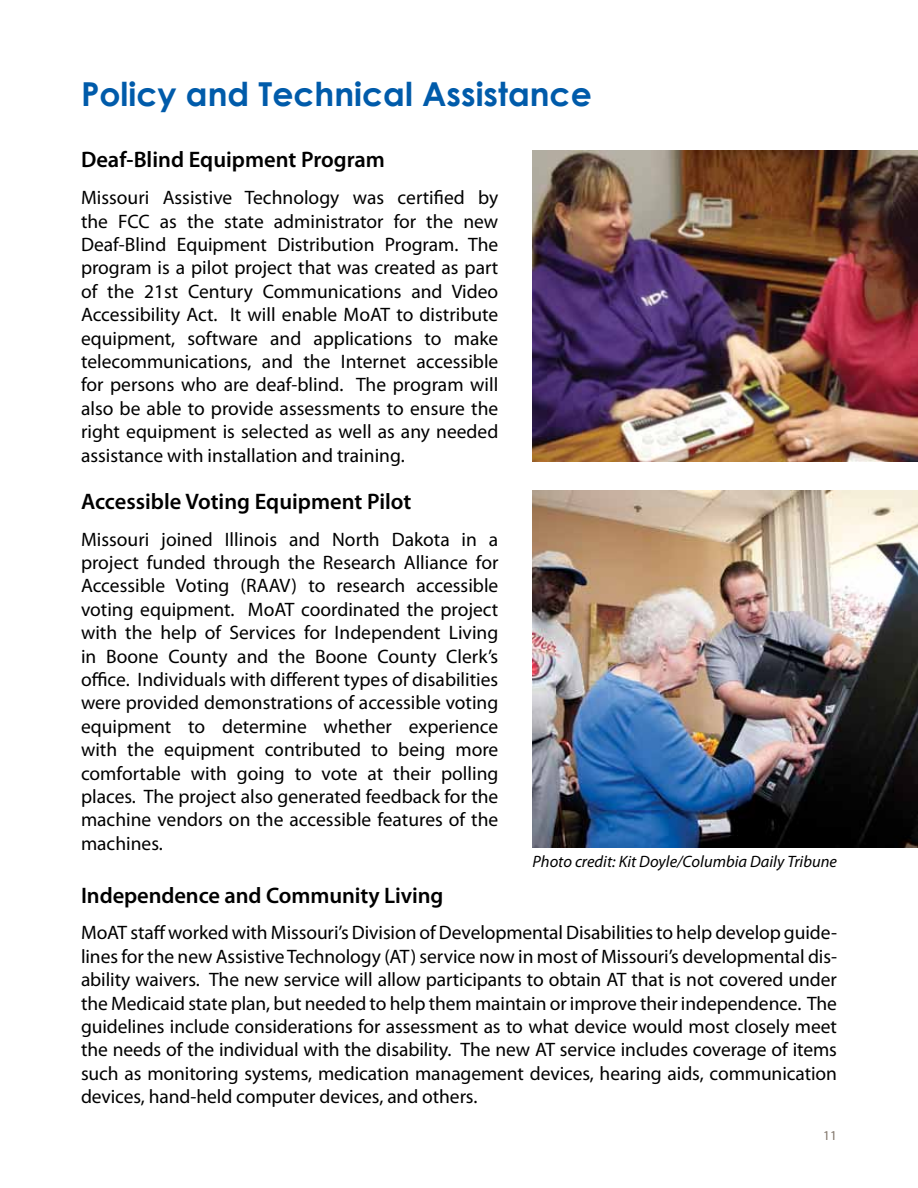
<style>
.page{position:relative;width:918px;height:1188px;background:#fff}
.page>*{position:absolute;margin:0;border:0;box-sizing:border-box;transform-origin:0 0}
.t1{font:700 33px "Century Gothic";color:#005baa}
.t2{font:600 22.5px "Myriad Pro";letter-spacing:-.005em;color:#000}
.t3{font:19.5px/23.4px "Myriad Pro";color:#000;text-align:justify}
.t4{font:italic 16.5px "Myriad Pro";color:#000}
.t5{font:13.5px "Myriad Pro";color:#807469}
</style>
<div class="page">
<img style="left:532px;top:150px;width:386px;height:312px">
<img style="left:532px;top:490px;width:386px;height:358px">
<h1 class="t1" style="left:81px;top:69px;width:512px">Policy and Technical Assistance</h1>
<p class="t2" style="left:81px;top:145px;width:305px">Deaf-Blind Equipment Program</p>
<p class="t3" style="left:81px;top:186px;width:419px">Missouri Assistive Technology was certified by the FCC as the state administrator for the new Deaf-Blind Equipment Distribution Program. The program is a pilot project that was created as part of the 21st Century Communications and Video Accessibility Act. It will enable MoAT to distribute equipment, software and applications to make telecommunications, and the Internet accessible for persons who are deaf-blind. The program will also be able to provide assessments to ensure the right equipment is selected as well as any needed assistance with installation and training.</p>
<p class="t2" style="left:81px;top:487px;width:332px">Accessible Voting Equipment Pilot</p>
<p class="t3" style="left:81px;top:527px;width:419px">Missouri joined Illinois and North Dakota in a project funded through the Research Alliance for Accessible Voting (RAAV) to research accessible voting equipment. MoAT coordinated the project with the help of Services for Independent Living in Boone County and the Boone County Clerk’s office. Individuals with different types of disabilities were provided demonstrations of accessible voting equipment to determine whether experience with the equipment contributed to being more comfortable with going to vote at their polling places. The project also generated feedback for the machine vendors on the accessible features of the machines.</p>
<p class="t2" style="left:81px;top:881px;width:364px">Independence and Community Living</p>
<p class="t3" style="left:81px;top:921px;width:757px">MoAT staff worked with Missouri’s Division of Developmental Disabilities to help develop guide&shy;lines for the new Assistive Technology (AT) service now in most of Missouri’s developmental dis&shy;ability waivers. The new service will allow participants to obtain AT that is not covered under the Medicaid state plan, but needed to help them maintain or improve their independence. The guidelines include considerations for assessment as to what device would most closely meet the needs of the individual with the disability. The new AT service includes coverage of items such as monitoring systems, medication management devices, hearing aids, communication devices, hand-held computer devices, and others.</p>
<p class="t4" style="left:533px;top:851px;width:306px">Photo credit: Kit Doyle/Columbia Daily Tribune</p>
<p class="t5" style="left:823px;top:1127px;width:15px">11</p>
</div>
